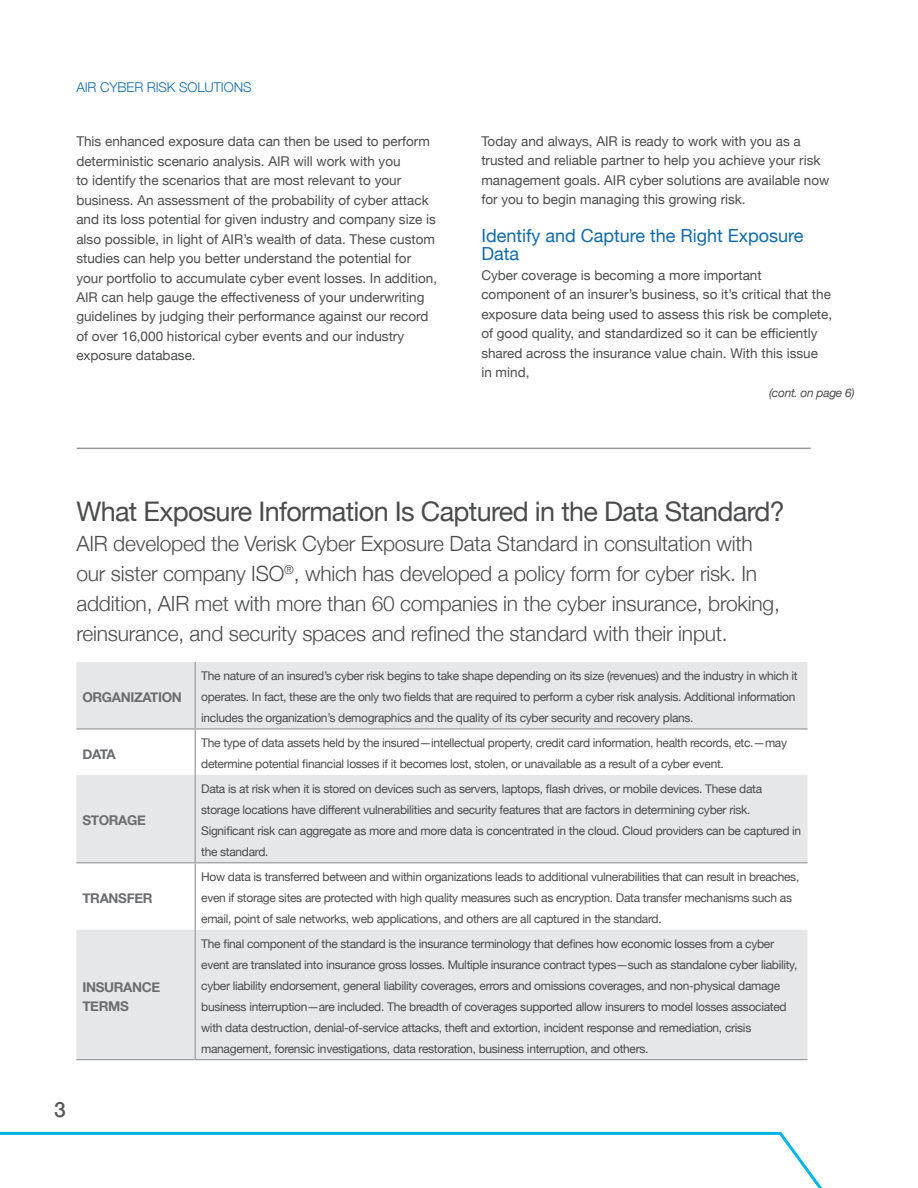
<style>
.page{position:relative;width:918px;height:1188px;background:#fff}
.page>*{position:absolute;margin:0;border:0;box-sizing:border-box;transform-origin:0 0}
.t1{font:27px "Helvetica Neue";letter-spacing:-.025em;color:#4b4c4d}
.t2{font:300 21px/30px "Helvetica Neue";letter-spacing:-.01em;color:#4b4c4d}
.t3{font:500 21px "Helvetica Neue";color:#57585a}
.t4{font:18px/18px "Helvetica Neue";color:#116aa9}
.t5{font:13.5px/19.5px "Helvetica Neue";color:#4b4c4d}
.t6{font:700 13.5px/19.5px "Helvetica Neue";letter-spacing:-.025em;color:#6c6d70}
.t7{font:300 13.5px "Helvetica Neue";letter-spacing:-.01em;color:#116aa9}
.t8{font:12px/21px "Helvetica Neue";letter-spacing:-.025em;color:#4b4c4d}
.t9{font:italic 12px "Helvetica Neue";letter-spacing:-.025em;color:#4b4c4d}
</style>
<div class="page">
<svg style="left:0;top:1131px;width:822px;height:57px"></svg>
<svg style="left:76px;top:662px;width:732px;height:397px;fill:#e6e7e9"></svg>
<hr style="left:76px;top:728px;width:119px;height:2px;background:#939598">
<hr style="left:195px;top:728px;width:613px;height:2px;background:#939598">
<hr style="left:195px;top:662px;width:1px;height:66px;background:#939598">
<hr style="left:195px;top:730px;width:1px;height:45px;background:#939598">
<hr style="left:195px;top:863px;width:1px;height:67px;background:#939598">
<hr style="left:195px;top:775px;width:1px;height:87px;background:#939598">
<hr style="left:76px;top:862px;width:119px;height:1px;background:#939598">
<hr style="left:195px;top:862px;width:613px;height:1px;background:#939598">
<hr style="left:195px;top:1059px;width:613px;height:1px;background:#939598">
<hr style="left:195px;top:930px;width:1px;height:129px;background:#939598">
<hr style="left:76px;top:1059px;width:119px;height:1px;background:#939598">
<hr style="left:77px;top:448px;width:734px;height:1px;background:#939598">
<p class="t7" style="left:76px;top:77px;width:177px">AIR CYBER RISK SOLUTIONS</p>
<p class="t5" style="left:76px;top:132px;width:362px">This enhanced exposure data can then be used to perform deterministic scenario analysis. AIR will work with you<br>to identify the scenarios that are most relevant to your business. An assessment of the probability of cyber attack and its loss potential for given industry and company size is also possible, in light of AIR’s wealth of data. These custom studies can help you better understand the potential for your portfolio to accumulate cyber event losses. In addition, AIR can help gauge the effectiveness of your underwriting guidelines by judging their performance against our record of over 16,000 historical cyber events and our industry exposure database.</p>
<p class="t5" style="left:481px;top:132px;width:350px">Today and always, AIR is ready to work with you as a trusted and reliable partner to help you achieve your risk management goals. AIR cyber solutions are available now for you to begin managing this growing risk.</p>
<h3 class="t4" style="left:481px;top:228px;width:324px">Identify and Capture the Right Exposure<br>Data</h3>
<p class="t5" style="left:481px;top:266px;width:352px">Cyber coverage is becoming a more important component of an insurer’s business, so it’s critical that the exposure data being used to assess this risk be complete, of good quality, and standardized so it can be efficiently shared across the insurance value chain. With this issue<br>in mind,</p>
<p class="t9" style="left:769px;top:384px;width:87px">(cont. on page 6)</p>
<h1 class="t1" style="left:76px;top:492px;width:710px">What Exposure Information Is Captured in the Data Standard?</h1>
<p class="t2" style="left:76px;top:527px;width:705px">AIR developed the Verisk Cyber Exposure Data Standard in consultation with our sister company ISO<sup>®</sup>, which has developed a policy form for cyber risk. In addition, AIR met with more than 60 companies in the cyber insurance, broking, reinsurance, and security spaces and refined the standard with their input.</p>
<p class="t6" style="left:82px;top:688px;width:101px">ORGANIZATION</p>
<p class="t8" style="left:201px;top:666px;width:598px">The nature of an insured’s cyber risk begins to take shape depending on its size (revenues) and the industry in which it operates. In fact, these are the only two fields that are required to perform a cyber risk analysis. Additional information includes the organization’s demographics and the quality of its cyber security and recovery plans.</p>
<p class="t6" style="left:82px;top:744px;width:35px">DATA</p>
<p class="t8" style="left:201px;top:733px;width:587px">The type of data assets held by the insured—intellectual property, credit card information, health records, etc.—may determine potential financial losses if it becomes lost, stolen, or unavailable as a result of a cyber event.</p>
<p class="t6" style="left:82px;top:811px;width:65px">STORAGE</p>
<p class="t6" style="left:82px;top:889px;width:72px">TRANSFER</p>
<p class="t6" style="left:82px;top:977px;width:79px">INSURANCE<br>TERMS</p>
<p class="t8" style="left:201px;top:779px;width:602px">Data is at risk when it is stored on devices such as servers, laptops, flash drives, or mobile devices. These data storage locations have different vulnerabilities and security features that are factors in determining cyber risk.<br>Significant risk can aggregate as more and more data is concentrated in the cloud. Cloud providers can be captured in the standard.</p>
<p class="t8" style="left:201px;top:867px;width:600px">How data is transferred between and within organizations leads to additional vulnerabilities that can result in breaches, even if storage sites are protected with high quality measures such as encryption. Data transfer mechanisms such as email, point of sale networks, web applications, and others are all captured in the standard.</p>
<p class="t8" style="left:201px;top:934px;width:598px">The final component of the standard is the insurance terminology that defines how economic losses from a cyber event are translated into insurance gross losses. Multiple insurance contract types—such as standalone cyber liability, cyber liability endorsement, general liability coverages, errors and omissions coverages, and non-physical damage business interruption—are included. The breadth of coverages supported allow insurers to model losses associated with data destruction, denial-of-service attacks, theft and extortion, incident response and remediation, crisis management, forensic investigations, data restoration, business interruption, and others.</p>
<h2 class="t3" style="left:54px;top:1093px;width:13px">3</h2>
</div>
